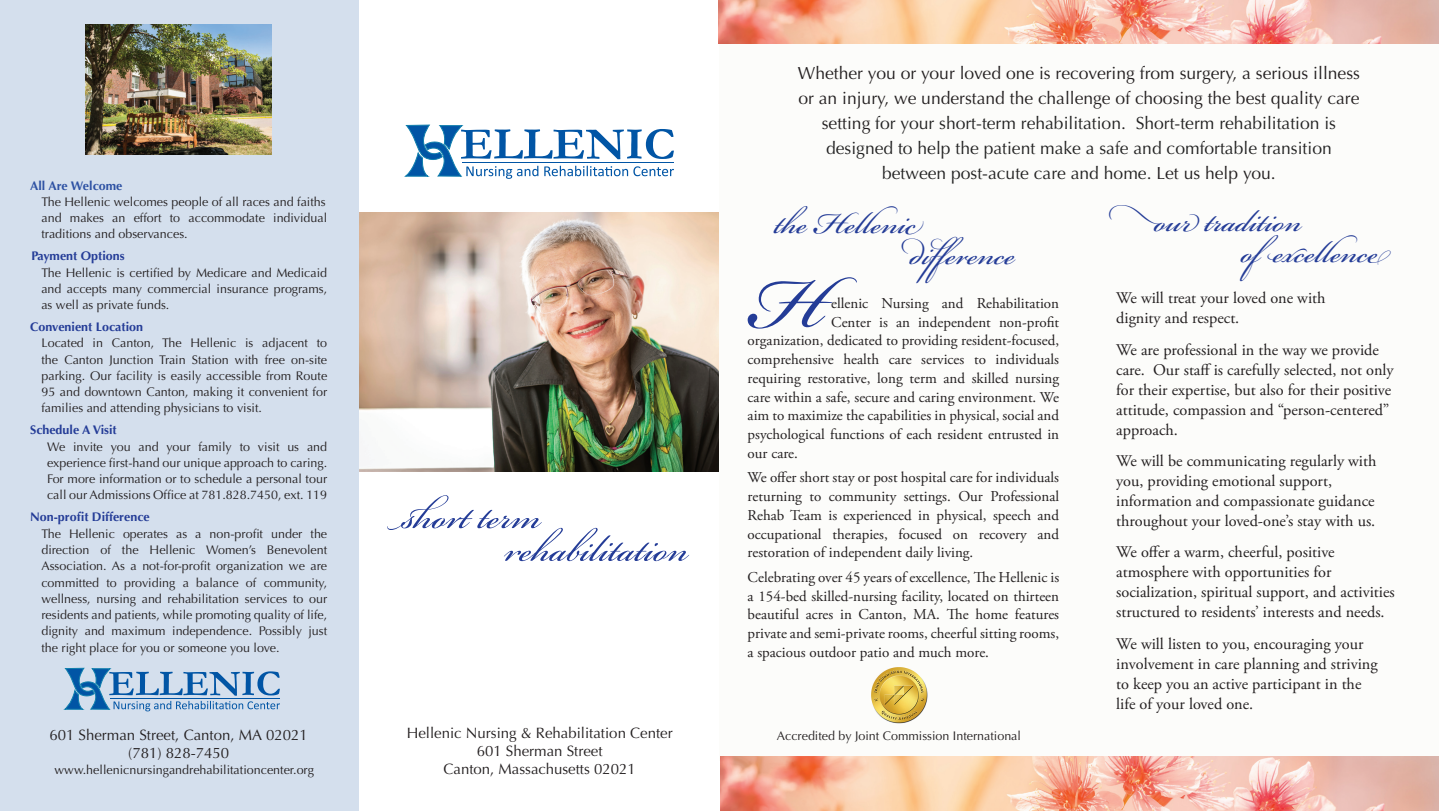
<style>
.page{position:relative;width:1439px;height:811px;background:#fff}
.page>*{position:absolute;margin:0;border:0;box-sizing:border-box;transform-origin:0 0}
.t1{font:114.38px "Bickham Script Pro";color:#243c97}
.Heading_1{font:57.5px "Bickham Script Pro";color:#243c97}
.Heading_1-2{font:47.5px "Bickham Script Pro";color:#243c97}
.t2{font:17.5px/25px "Optima";color:#231f20;text-align:center}
.t3{font:17.5px "Optima";color:#222}
.t4{font:16.25px/20px "Adobe Garamond Pro";color:#231f20}
.t5{font:15px/18.8px "Adobe Garamond Pro";color:#231f20;text-align:justify}
.t6{font:15px "Optima";color:#231f20}
.Normal__Web{font:12.5px/16.2px "Optima";color:#231f20;text-align:justify}
.t7{font:700 12.5px "Optima";color:#243c97}
.Normal__Web-2{font:700 12.5px "Optima";color:#2d51a3}
.s1{color:#222}
.s2{color:#231f20}
</style>
<div class="page">
<img style="left:359px;top:212px;width:360px;height:259px">
<svg style="left:405px;top:125px;width:269px;height:54px"></svg>
<div style="left:719px;top:0;width:720px;height:760px;background:#fcfcfa"></div>
<img style="left:719px;top:0;width:720px;height:44px">
<img style="left:720px;top:756px;width:719px;height:54px">
<img style="left:869px;top:665px;width:59px;height:59px;border-radius:30px">
<div style="left:0;top:0;width:359px;height:810px;background:#d4dfed"></div>
<img style="left:85px;top:25px;width:187px;height:129px">
<svg style="left:65px;top:667px;width:215px;height:44px"></svg>
<p class="Normal__Web-2" style="left:30px;top:178px;width:94px">All Are Welcome</p>
<p class="Normal__Web" style="left:41px;top:193px;width:286px">The Hellenic welcomes people of all races and faiths</p>
<p class="Normal__Web" style="left:41px;top:210px;width:287px">and makes an effort to accommodate individual traditions and observances.</p>
<p class="t7" style="left:32px;top:249px;width:94px">Payment Options</p>
<p class="Normal__Web" style="left:41px;top:264px;width:287px">The Hellenic is certified by Medicare and Medicaid and accepts many commercial insurance programs, as well as private funds.</p>
<p class="t7" style="left:30px;top:319px;width:114px">Convenient Location</p>
<p class="Normal__Web" style="left:41px;top:335px;width:287px">Located in Canton, The Hellenic is adjacent to the Canton Junction Train Station with free on-site parking. Our facility is easily accessible from Route 95 and downtown Canton, making it convenient for families and attending physicians to visit.</p>
<p class="t7" style="left:30px;top:422px;width:88px">Schedule A Visit</p>
<p class="Normal__Web" style="left:47px;top:438px;width:282px">We invite you and your family to visit us and experience first-hand our unique approach to caring.<br>For more information or to schedule a personal tour call our Admissions Office at 781.828.7450, ext. 119</p>
<p class="t7" style="left:30px;top:509px;width:121px">Non-profit Difference</p>
<p class="Normal__Web" style="left:41px;top:525px;width:287px">The Hellenic operates as a non-profit under the direction of the Hellenic Women’s Benevolent Association. As a not-for-profit organization we are committed to providing a balance of community, wellness, nursing and rehabilitation services to our residents and patients, while promoting quality of life, dignity and maximum independence. Possibly just the right place for you or someone you love.</p>
<p class="t6" style="left:49px;top:725px;width:260px">601 Sherman Street, Canton, MA 02021</p>
<p class="t6" style="left:128px;top:743px;width:102px">(781) 828-7450</p>
<p class="Normal__Web" style="left:55px;top:761px;width:261px">www.hellenicnursingandrehabilitationcenter.org</p>
<p class="Heading_1" style="left:386px;top:474px;width:156px">short term</p>
<p class="Heading_1" style="left:505px;top:506px;width:185px">rehabilitation</p>
<p class="t6" style="left:407px;top:723px;width:267px">Hellenic Nursing &amp; Rehabilitation Center</p>
<p class="t6" style="left:477px;top:741px;width:127px">601 Sherman Street</p>
<p class="t6" style="left:443px;top:759px;width:194px">Canton, Massachusetts 02021</p>
<p class="t2" style="left:798px;top:60px;width:563px">Whether you or your loved one is recovering from surgery, a serious illness or an injury, we understand the challenge of choosing the best quality care setting <span class="s1">for your short-term rehabilitation</span>. <span class="s1">Short-term rehabilitation is</span></p>
<p class="t3" style="left:826px;top:138px;width:507px">designed to help the patient make a safe and comfortable transition</p>
<p class="t3" style="left:882px;top:163px;width:395px">between post-acute care and home. <span class="s2">Let us help you.</span></p>
<p class="Heading_1-2" style="left:774px;top:188px;width:149px">the Hellenic</p>
<p class="Heading_1-2" style="left:1149px;top:187px;width:154px">our tradition</p>
<p class="Heading_1-2" style="left:910px;top:220px;width:106px">difference</p>
<p class="Heading_1-2" style="left:1241px;top:218px;width:138px">ofexcellence</p>
<p class="t1" style="left:750px;top:220px;width:76px">H</p>
<p class="t4" style="left:1116px;top:288px;width:211px">We will treat your loved one with</p>
<p class="t4" style="left:1116px;top:308px;width:125px">dignity and respect.</p>
<p class="t4" style="left:1116px;top:340px;width:279px">We are professional in the way we provide care. Our staff is carefully selected, not only for their expertise, but also for their positive attitude, compassion and “person-centered” approach.</p>
<p class="t4" style="left:1116px;top:451px;width:262px">We will be communicating regularly with you, providing emotional support,</p>
<p class="t4" style="left:1116px;top:491px;width:261px">information and compassionate guidance throughout your loved-one’s stay with us.</p>
<p class="t4" style="left:1116px;top:542px;width:220px">We offer a warm, cheerful, positive</p>
<p class="t4" style="left:1116px;top:562px;width:217px">atmosphere with opportunities for</p>
<p class="t4" style="left:1116px;top:582px;width:280px">socialization, spiritual support, and activities structured to residents’ interests and needs.</p>
<p class="t4" style="left:1116px;top:633px;width:249px">We will listen to you, encouraging your</p>
<p class="t4" style="left:1116px;top:653px;width:263px">involvement in care planning and striving</p>
<p class="t4" style="left:1116px;top:673px;width:247px">to keep you an active participant in the</p>
<p class="t4" style="left:1116px;top:693px;width:139px">life of your loved one.</p>
<p class="t5" style="left:831px;top:294px;width:229px">ellenic Nursing and Rehabilitation</p>
<p class="t5" style="left:831px;top:313px;width:229px">Center is an independent non-profit</p>
<p class="t5" style="left:747px;top:331px;width:313px">organization, dedicated to providing resident-focused,</p>
<p class="t5" style="left:747px;top:350px;width:313px">comprehensive health care services to individuals</p>
<p class="t5" style="left:747px;top:369px;width:313px">requiring restorative, long term and skilled nursing</p>
<p class="t5" style="left:747px;top:388px;width:313px">care within a safe, secure and caring environment. We</p>
<p class="t5" style="left:747px;top:406px;width:313px">aim to maximize the capabilities in physical, social and</p>
<p class="t5" style="left:747px;top:425px;width:313px">psychological functions of each resident entrusted in</p>
<p class="t5" style="left:747px;top:444px;width:52px">our care.</p>
<p class="t5" style="left:747px;top:468px;width:313px">We offer short stay or post hospital care for individuals returning to community settings. Our Professional Rehab Team is experienced in physical, speech and occupational therapies, focused on recovery and restoration of independent daily living.</p>
<p class="t5" style="left:747px;top:568px;width:313px">Celebrating over 45 years of excellence, The Hellenic is a 154-bed skilled-nursing facility, located on thirteen beautiful acres in Canton, MA. The home features private and semi-private rooms, cheerful sitting rooms, a spacious outdoor patio and much more.</p>
<p class="Normal__Web" style="left:777px;top:727px;width:246px">Accredited by Joint Commission International</p>
</div>
